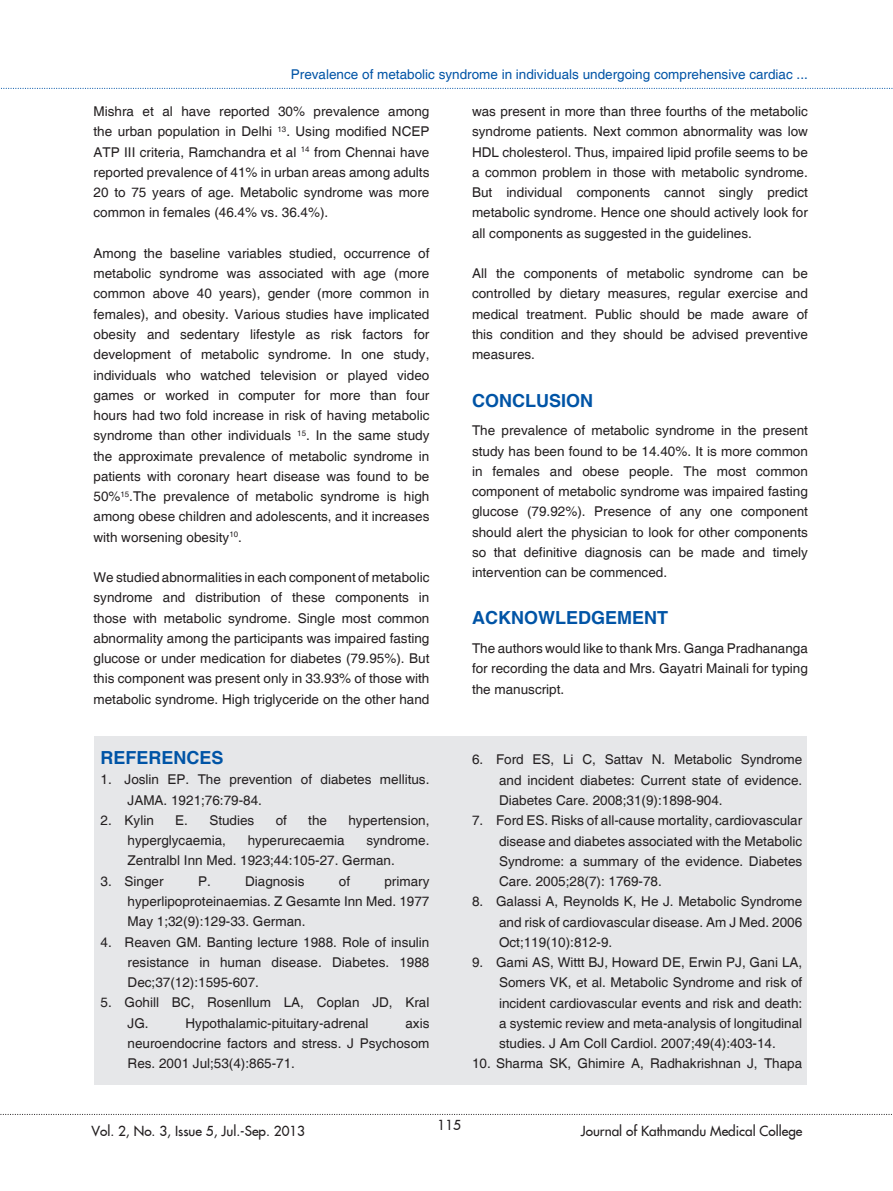
<style>
.page{position:relative;width:893px;height:1191px;background:#fff}
.page>*{position:absolute;margin:0;border:0;box-sizing:border-box;transform-origin:0 0}
.Subhead{font:700 18px "Helvetica";color:#0054a6}
.Body_Tex{font:700 18px "Helvetica";color:#0054a6}
.Body_Tex-2{font:13.5px/20.2px "Helvetica";color:#231f20;text-align:justify}
.Heading{font:13.5px "Helvetica";color:#0054a6}
.t1{font:13.5px "Futura FC";color:#231f20}
</style>
<div class="page">
<svg style="left:0;top:1113px;width:892px;height:2px"></svg>
<svg style="left:1px;top:88px;width:892px;height:1px"></svg>
<div style="left:94px;top:736px;width:712px;height:348px;background:#e6e7e9"></div>
<p class="Heading" style="left:291px;top:67px;width:518px">Prevalence of metabolic syndrome in individuals undergoing comprehensive cardiac ...</p>
<p class="Body_Tex-2" style="left:94px;top:102px;width:337px">Mishra et al have reported 30% prevalence among the urban population in Delhi <sup>13</sup>. Using modified NCEP ATP III criteria, Ramchandra et al <sup>14</sup> from Chennai have reported prevalence of 41% in urban areas among adults 20 to 75 years of age. Metabolic syndrome was more common in females (46.4% vs. 36.4%).</p>
<p class="Body_Tex-2" style="left:94px;top:244px;width:337px">Among the baseline variables studied, occurrence of metabolic syndrome was associated with age (more common above 40 years), gender (more common in females), and obesity. Various studies have implicated obesity and sedentary lifestyle as risk factors for development of metabolic syndrome. In one study, individuals who watched television or played video games or worked in computer for more than four hours had two fold increase in risk of having metabolic syndrome than other individuals <sup>15</sup>. In the same study the approximate prevalence of metabolic syndrome in patients with coronary heart disease was found to be 50%<sup>15</sup>.The prevalence of metabolic syndrome is high among obese children and adolescents, and it increases with worsening obesity<sup>10</sup>.</p>
<p class="Body_Tex-2" style="left:94px;top:568px;width:337px">We studied abnormalities in each component of metabolic syndrome and distribution of these components in those with metabolic syndrome. Single most common abnormality among the participants was impaired fasting glucose or under medication for diabetes (79.95%). But this component was present only in 33.93% of those with metabolic syndrome. High triglyceride on the other hand</p>
<p class="Body_Tex" style="left:101px;top:747px;width:125px">REFERENCES</p>
<p class="Body_Tex-2" style="left:128px;top:770px;width:303px;text-indent:-27px">1. Joslin EP. The prevention of diabetes mellitus.<br>JAMA. 1921;76:79-84.</p>
<p class="Body_Tex-2" style="left:101px;top:810px;width:55px">2. Kylin</p>
<p class="Body_Tex-2" style="left:175px;top:810px;width:81px">E. Studies</p>
<p class="Body_Tex-2" style="left:276px;top:810px;width:13px">of</p>
<p class="Body_Tex-2" style="left:308px;top:810px;width:20px">the</p>
<p class="Body_Tex-2" style="left:348px;top:810px;width:83px">hypertension,</p>
<p class="Body_Tex-2" style="left:128px;top:831px;width:100px">hyperglycaemia,</p>
<p class="Body_Tex-2" style="left:248px;top:831px;width:98px">hyperurecaemia</p>
<p class="Body_Tex-2" style="left:128px;top:831px;width:303px;text-indent:239px">syndrome.<br>Zentralbl Inn Med. 1923;44:105-27. German.</p>
<p class="Body_Tex-2" style="left:101px;top:871px;width:65px">3. Singer</p>
<p class="Body_Tex-2" style="left:198px;top:871px;width:14px">P.</p>
<p class="Body_Tex-2" style="left:245px;top:871px;width:61px">Diagnosis</p>
<p class="Body_Tex-2" style="left:339px;top:871px;width:13px">of</p>
<p class="Body_Tex-2" style="left:128px;top:871px;width:303px;text-indent:257px">primary hyperlipoproteinaemias. Z Gesamte Inn Med. 1977<br>May 1;32(9):129-33. German.</p>
<p class="Body_Tex-2" style="left:128px;top:932px;width:303px;text-indent:-27px">4. Reaven GM. Banting lecture 1988. Role of insulin resistance in human disease. Diabetes. 1988<br>Dec;37(12):1595-607.</p>
<p class="Body_Tex-2" style="left:128px;top:993px;width:303px;text-indent:-27px">5. Gohill BC, Rosenllum LA, Coplan JD, Kral<br>JG.</p>
<p class="Body_Tex-2" style="left:128px;top:1013px;width:303px;text-indent:278px">axis neuroendocrine factors and stress. J Psychosom Res. 2001 Jul;53(4):865-71.</p>
<p class="Body_Tex-2" style="left:185px;top:1013px;width:185px">Hypothalamic-pituitary-adrenal</p>
<p class="Body_Tex-2" style="left:472px;top:102px;width:337px">was present in more than three fourths of the metabolic syndrome patients. Next common abnormality was low HDL cholesterol. Thus, impaired lipid profile seems to be a common problem in those with metabolic syndrome.<br>But individual components cannot singly predict metabolic syndrome. Hence one should actively look for all components as suggested in the guidelines.</p>
<p class="Body_Tex-2" style="left:472px;top:264px;width:337px">All the components of metabolic syndrome can be controlled by dietary measures, regular exercise and medical treatment. Public should be made aware of this condition and they should be advised preventive measures.</p>
<p class="Subhead" style="left:472px;top:389px;width:122px">CONCLUSION</p>
<p class="Body_Tex-2" style="left:472px;top:421px;width:337px">The prevalence of metabolic syndrome in the present study has been found to be 14.40%. It is more common in females and obese people. The most common component of metabolic syndrome was impaired fasting glucose (79.92%). Presence of any one component should alert the physician to look for other components so that definitive diagnosis can be made and timely intervention can be commenced.</p>
<p class="Subhead" style="left:472px;top:607px;width:197px">ACKNOWLEDGEMENT</p>
<p class="Body_Tex-2" style="left:472px;top:639px;width:337px">The authors would like to thank Mrs. Ganga Pradhananga for recording the data and Mrs. Gayatri Mainali for typing the manuscript.</p>
<p class="Body_Tex-2" style="left:499px;top:750px;width:305px;text-indent:-27px">6. Ford ES, Li C, Sattav N. Metabolic Syndrome and incident diabetes: Current state of evidence.<br>Diabetes Care. 2008;31(9):1898-904.</p>
<p class="Body_Tex-2" style="left:499px;top:811px;width:305px;text-indent:-27px">7. Ford ES. Risks of all-cause mortality, cardiovascular disease and diabetes associated with the Metabolic Syndrome: a summary of the evidence. Diabetes Care. 2005;28(7): 1769-78.</p>
<p class="Body_Tex-2" style="left:499px;top:892px;width:305px;text-indent:-27px">8. Galassi A, Reynolds K, He J. Metabolic Syndrome and risk of cardiovascular disease. Am J Med. 2006<br>Oct;119(10):812-9.</p>
<p class="Body_Tex-2" style="left:499px;top:952px;width:305px;text-indent:-27px">9. Gami AS, Wittt BJ, Howard DE, Erwin PJ, Gani LA, Somers VK, et al. Metabolic Syndrome and risk of incident cardiovascular events and risk and death: a systemic review and meta-analysis of longitudinal studies. J Am Coll Cardiol. 2007;49(4):403-14.</p>
<p class="Body_Tex-2" style="left:472px;top:1054px;width:332px">10. Sharma SK, Ghimire A, Radhakrishnan J, Thapa</p>
<p class="t1" style="left:438px;top:1115px;width:25px">115</p>
<p class="t1" style="left:91px;top:1120px;width:215px">Vol. 2, No. 3, Issue 5, Jul.-Sep. 2013</p>
<p class="t1" style="left:581px;top:1120px;width:223px">Journal of Kathmandu Medical College</p>
</div>
